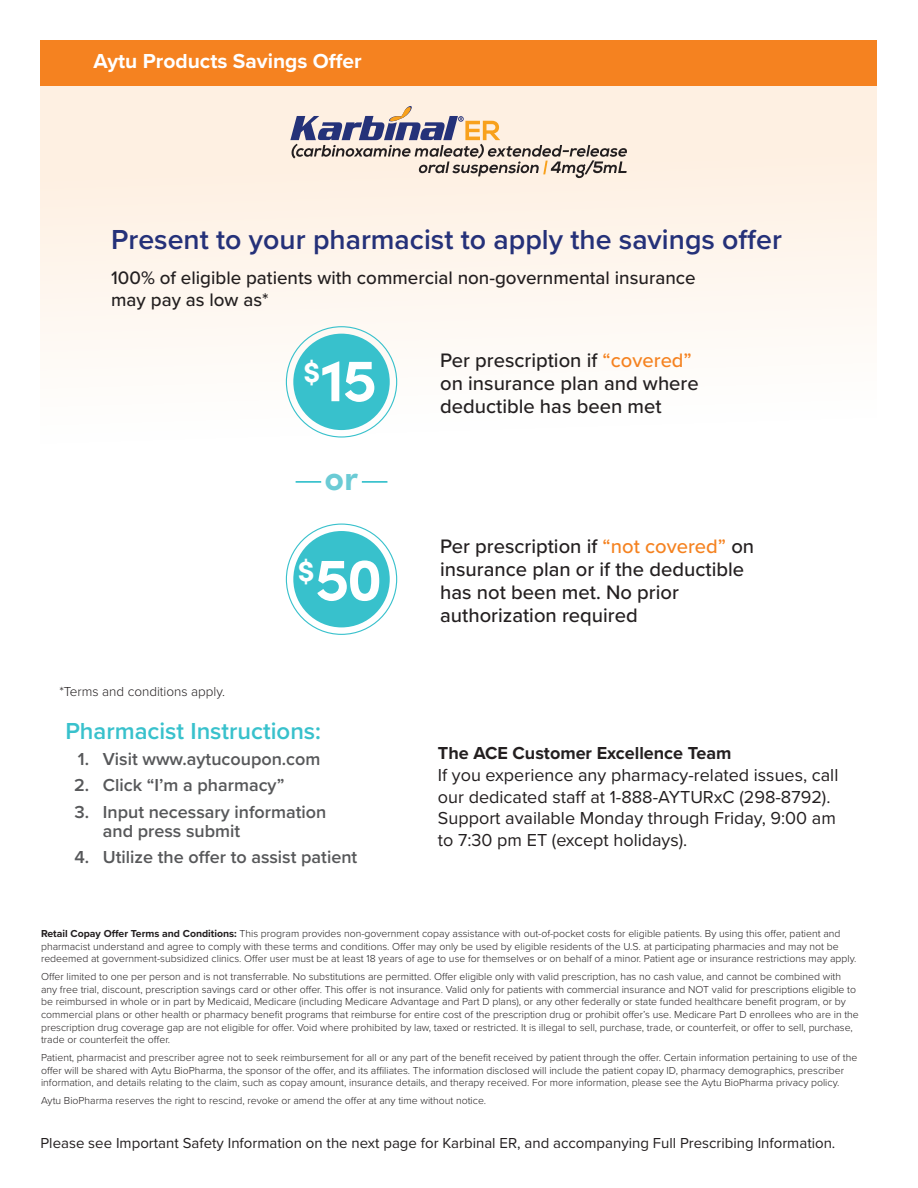
<style>
.page{position:relative;width:918px;height:1188px;background:#fff}
.page>*{position:absolute;margin:0;border:0;box-sizing:border-box;transform-origin:0 0}
.t1{font:700 60px "Sofia Pro";color:#fff}
.t2{font:700 34.2px "Sofia Pro";color:#6bcbd5}
.t3{font:600 28.5px "Proxima Nova";color:#253179}
.t4{font:600 24px "Proxima Nova";color:#38c1cc}
.t5{font:700 21px "Proxima Nova";color:#fff}
.t6{font:500 20.25px/23.1px "Proxima Nova";color:#231f20}
.t7{font:500 18.75px/21.5px "Proxima Nova";color:#231f20}
.t8{font:18px/21.6px "Proxima Nova";color:#231f20}
.t9{font:600 18px/19.5px "Proxima Nova";color:#57585a}
.t10{font:700 18px "Proxima Nova";color:#231f20}
.t11{font:15px "Proxima Nova";color:#231f20}
.t12{font:300 13.5px "Proxima Nova";color:#231f20}
.t13{font:300 10.5px/12.6px "Proxima Nova";color:#231f20}
.s1{color:#f58220}
.s2{font-weight:700}
</style>
<div class="page">
<div style="left:40px;top:64px;width:838px;height:394px;background:linear-gradient(to bottom,#feecdb,#fdffff)"></div>
<hr style="left:296px;top:481px;width:25px;height:2px;background:#38c1cc">
<hr style="left:362px;top:481px;width:25px;height:2px;background:#38c1cc">
<div style="left:293px;top:334px;width:97px;height:96px;background:#38c1cc;border-radius:50%"></div>
<div style="left:293px;top:531px;width:97px;height:96px;background:#38c1cc;border-radius:50%"></div>
<div style="left:40px;top:40px;width:838px;height:46px;background:#f58220"></div>
<svg style="left:290px;top:104px;width:338px;height:74px;background:#d5c9c2"></svg>
<h3 class="t5" style="left:93px;top:46px;width:270px">Aytu Products Savings Offer</h3>
<h3 class="t3" style="left:111px;top:219px;width:672px">Present to your pharmacist to apply the savings offer</h3>
<h3 class="t7" style="left:111px;top:267px;width:586px">100% of eligible patients with commercial non-governmental insurance may pay as low as*</h3>
<h1 class="t1" style="left:303px;top:334px;width:75px"><sup>$</sup>15</h1>
<h2 class="t2" style="left:324px;top:452px;width:35px">or</h2>
<p class="t12" style="left:59px;top:682px;width:167px">*Terms and conditions apply.</p>
<h1 class="t1" style="left:298px;top:533px;width:86px"><sup>$</sup>50</h1>
<h3 class="t4" style="left:65px;top:713px;width:257px">Pharmacist Instructions:</h3>
<h3 class="t9" style="left:78px;top:749px;width:244px">1. Visit www.aytucoupon.com</h3>
<h3 class="t9" style="left:74px;top:775px;width:212px">2. Click “I’m a pharmacy”</h3>
<h3 class="t9" style="left:103px;top:801px;width:225px;text-indent:-28px">3. Input necessary information and press submit</h3>
<h3 class="t9" style="left:74px;top:847px;width:284px">4. Utilize the offer to assist patient</h3>
<h3 class="t6" style="left:440px;top:348px;width:260px">Per prescription if <span class="s1">“covered” </span>on insurance plan and where deductible has been met</h3>
<h3 class="t6" style="left:440px;top:534px;width:316px">Per prescription if <span class="s1">“not covered”</span> on insurance plan or if the deductible has not been met. No prior authorization required</h3>
<h3 class="t10" style="left:438px;top:740px;width:295px">The ACE Customer Excellence Team</h3>
<h3 class="t8" style="left:438px;top:764px;width:402px">If you experience any pharmacy-related issues, call our dedicated staff at 1-888-AYTURxC (298-8792).<br>Support available Monday through Friday, 9:00 am to 7:30 pm ET (except holidays).</h3>
<p class="t13" style="left:41px;top:927px;width:817px"><span class="s2">Retail Copay Offer Terms and Conditions:</span> This program provides non-government copay assistance with out-of-pocket costs for eligible patients. By using this offer, patient and pharmacist understand and agree to comply with these terms and conditions. Offer may only be used by eligible residents of the U.S. at participating pharmacies and may not be redeemed at government-subsidized clinics. Offer user must be at least 18 years of age to use for themselves or on behalf of a minor. Patient age or insurance restrictions may apply.</p>
<p class="t13" style="left:41px;top:970px;width:819px">Offer limited to one per person and is not transferrable. No substitutions are permitted. Offer eligible only with valid prescription, has no cash value, and cannot be combined with any free trial, discount, prescription savings card or other offer. This offer is not insurance. Valid only for patients with commercial insurance and NOT valid for prescriptions eligible to be reimbursed in whole or in part by Medicaid, Medicare (including Medicare Advantage and Part D plans), or any other federally or state funded healthcare benefit program, or by commercial plans or other health or pharmacy benefit programs that reimburse for entire cost of the prescription drug or prohibit offer’s use. Medicare Part D enrollees who are in the prescription drug coverage gap are not eligible for offer. Void where prohibited by law, taxed or restricted. It is illegal to sell, purchase, trade, or counterfeit, or offer to sell, purchase, trade or counterfeit the offer.</p>
<p class="t13" style="left:41px;top:1051px;width:818px">Patient, pharmacist and prescriber agree not to seek reimbursement for all or any part of the benefit received by patient through the offer. Certain information pertaining to use of the offer will be shared with Aytu BioPharma, the sponsor of the offer, and its affiliates. The information disclosed will include the patient copay ID, pharmacy demographics, prescriber information, and details relating to the claim, such as copay amount, insurance details, and therapy received. For more information, please see the Aytu BioPharma privacy policy.</p>
<p class="t13" style="left:41px;top:1094px;width:447px">Aytu BioPharma reserves the right to rescind, revoke or amend the offer at any time without notice.</p>
<h3 class="t11" style="left:40px;top:1131px;width:796px">Please see Important Safety Information on the next page for Karbinal ER, and accompanying Full Prescribing Information.</h3>
</div>
